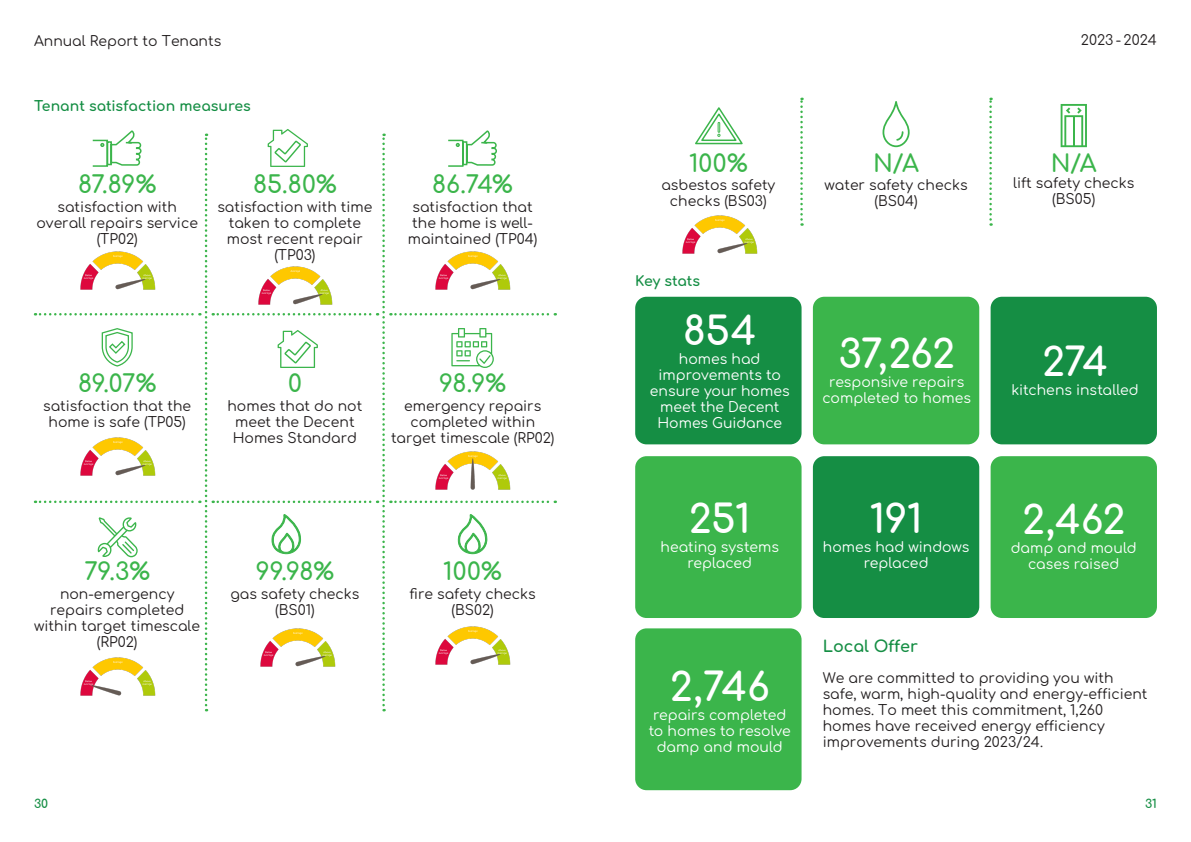
<style>
.page{position:relative;width:1191px;height:842px;background:#fff}
.page>*{position:absolute;margin:0;border:0;box-sizing:border-box;transform-origin:0 0}
.t1{font:39.1px "Comfortaa";letter-spacing:-.015em;color:#fff}
.t2{font:24px "Comfortaa";letter-spacing:-.005em;color:#3bb54b}
.t3{font:16px "Comfortaa";color:#158e44}
.t4{font:14px/16px "Comfortaa";color:#231f20;text-align:center}
.t5{font:14px/16px "Comfortaa";color:#fff;text-align:center}
.t6{font:14px "Comfortaa";color:#158e44}
.t7{font:12px "Comfortaa";color:#158e44}
</style>
<div class="page">
<svg style="left:882px;top:101px;width:27px;height:46px"></svg>
<svg style="left:1060px;top:104px;width:27px;height:43px"></svg>
<svg style="left:695px;top:107px;width:48px;height:38px"></svg>
<div style="left:635px;top:297px;width:166px;height:147px;background:#158e44;border-radius:11px"></div>
<div style="left:635px;top:628px;width:166px;height:162px;background:#3bb54b;border-radius:11px"></div>
<div style="left:635px;top:456px;width:166px;height:162px;background:#3bb54b;border-radius:11px"></div>
<div style="left:990px;top:297px;width:167px;height:147px;background:#158e44;border-radius:11px"></div>
<div style="left:990px;top:456px;width:167px;height:162px;background:#3bb54b;border-radius:11px"></div>
<div style="left:813px;top:297px;width:166px;height:147px;background:#3bb54b;border-radius:11px"></div>
<div style="left:813px;top:456px;width:166px;height:162px;background:#158e44;border-radius:11px"></div>
<svg style="left:35px;top:130px;width:172px;height:581px"></svg>
<img style="left:77px;top:656px;width:80px;height:43px">
<svg style="left:213px;top:129px;width:343px;height:582px"></svg>
<svg style="left:800px;top:98px;width:3px;height:128px"></svg>
<svg style="left:989px;top:98px;width:2px;height:128px"></svg>
<img style="left:682px;top:215px;width:76px;height:39px">
<img style="left:77px;top:437px;width:80px;height:43px">
<img style="left:258px;top:628px;width:80px;height:43px">
<img style="left:433px;top:626px;width:79px;height:43px">
<p class="t4" style="left:34px;top:32px;width:189px">Annual Report to Tenants</p>
<p class="t4" style="left:1081px;top:30px;width:78px">2023 - 2024</p>
<p class="t6" style="left:34px;top:93px;width:218px">Tenant satisfaction measures</p>
<p class="t2" style="left:78px;top:163px;width:80px">87.89%</p>
<p class="t4" style="left:36px;top:197px;width:163px">satisfaction with overall repairs service (TP02)</p>
<p class="t2" style="left:253px;top:163px;width:85px">85.80%</p>
<p class="t4" style="left:217px;top:197px;width:157px">satisfaction with time taken to complete most recent repair (TP03)</p>
<p class="t2" style="left:432px;top:163px;width:82px">86.74%</p>
<p class="t4" style="left:408px;top:197px;width:131px">satisfaction that the home is well&shy;maintained (TP04)</p>
<p class="t2" style="left:78px;top:362px;width:80px">89.07%</p>
<p class="t4" style="left:43px;top:396px;width:149px">satisfaction that the home is safe (TP05)</p>
<p class="t2" style="left:288px;top:362px;width:15px">0</p>
<p class="t4" style="left:227px;top:396px;width:136px">homes that do not meet the Decent<br>Homes Standard</p>
<p class="t2" style="left:439px;top:362px;width:69px">98.9%</p>
<p class="t4" style="left:391px;top:396px;width:165px">emergency repairs completed within target timescale (RP02)</p>
<p class="t2" style="left:84px;top:550px;width:67px">79.3%</p>
<p class="t4" style="left:34px;top:584px;width:167px">non-emergency repairs completed within target timescale (RP02)</p>
<p class="t2" style="left:256px;top:550px;width:80px">99.98%</p>
<p class="t4" style="left:230px;top:584px;width:131px">gas safety checks (BS01)</p>
<p class="t2" style="left:443px;top:550px;width:60px">100%</p>
<p class="t4" style="left:409px;top:584px;width:128px">fire safety checks (BS02)</p>
<p class="t2" style="left:689px;top:141px;width:60px">100%</p>
<p class="t4" style="left:661px;top:176px;width:115px">asbestos safety checks (BS03)</p>
<p class="t6" style="left:635px;top:269px;width:67px">Key stats</p>
<p class="t1" style="left:683px;top:295px;width:75px">854</p>
<p class="t5" style="left:650px;top:349px;width:141px">homes had improvements to ensure your homes meet the Decent<br>Homes Guidance</p>
<p class="t1" style="left:689px;top:484px;width:63px">251</p>
<p class="t5" style="left:660px;top:537px;width:120px">heating systems replaced</p>
<p class="t1" style="left:670px;top:651px;width:101px">2,746</p>
<p class="t5" style="left:648px;top:705px;width:144px">repairs completed to homes to resolve damp and mould</p>
<p class="t2" style="left:873px;top:141px;width:47px">N/A</p>
<p class="t4" style="left:824px;top:176px;width:145px">water safety checks (BS04)</p>
<p class="t2" style="left:1050px;top:141px;width:47px">N/A</p>
<p class="t4" style="left:1013px;top:173px;width:123px">lift safety checks (BS05)</p>
<p class="t1" style="left:838px;top:319px;width:118px">37,262</p>
<p class="t5" style="left:822px;top:372px;width:150px">responsive repairs completed to homes</p>
<p class="t1" style="left:869px;top:484px;width:54px">191</p>
<p class="t5" style="left:823px;top:537px;width:148px">homes had windows replaced</p>
<p class="t1" style="left:1042px;top:327px;width:67px">274</p>
<p class="t5" style="left:1011px;top:380px;width:129px">kitchens installed</p>
<p class="t1" style="left:1022px;top:484px;width:105px">2,462</p>
<p class="t5" style="left:1010px;top:538px;width:128px">damp and mould cases raised</p>
<p class="t3" style="left:822px;top:632px;width:97px">Local Offer</p>
<p class="t4" style="left:822px;top:668px;width:326px;text-align:left">We are committed to providing you with safe, warm, high-quality and energy-efficient homes. To meet this commitment, 1,260 homes have received energy efficiency improvements during 2023/24.</p>
<p class="t7" style="left:34px;top:793px;width:16px">30</p>
<p class="t7" style="left:1145px;top:793px;width:13px">31</p>
</div>
